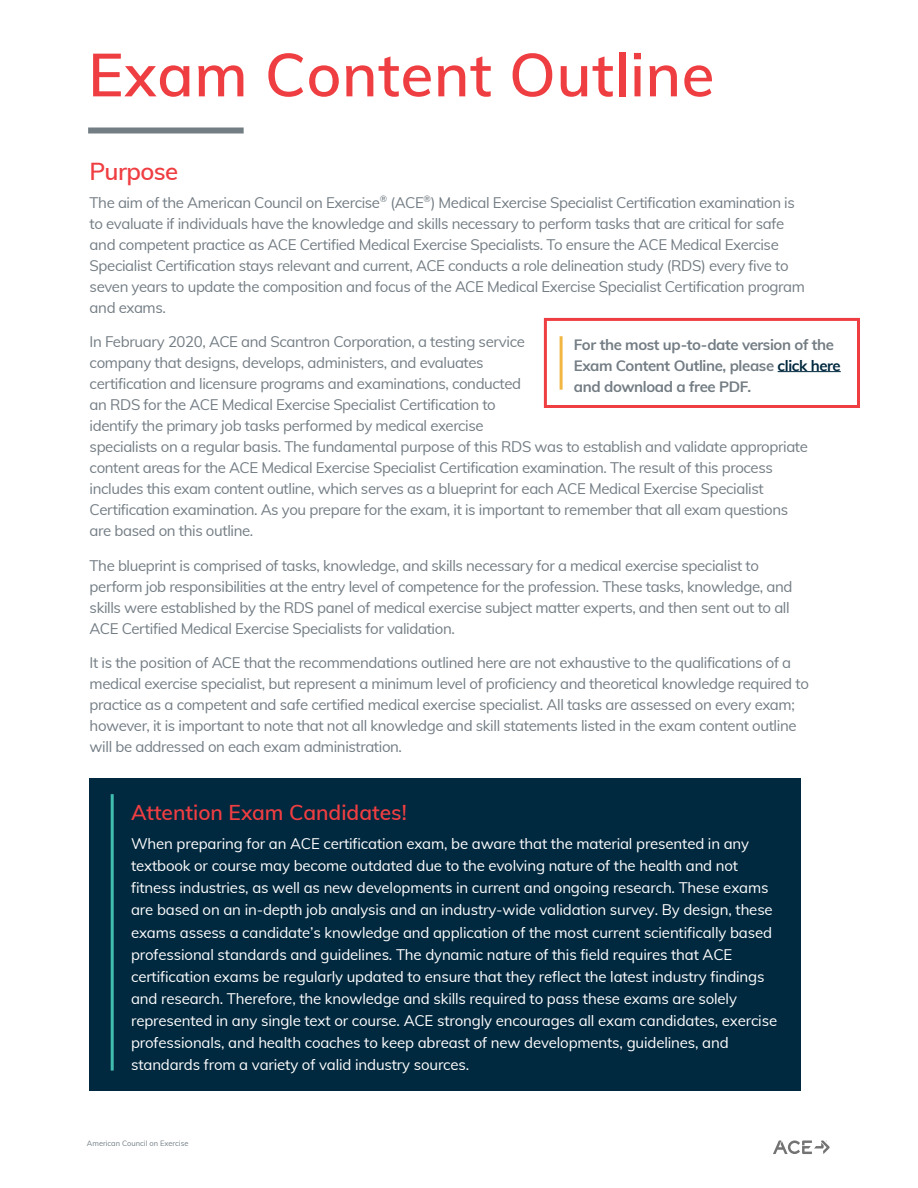
<style>
.page{position:relative;width:918px;height:1188px;background:#fff}
.page>*{position:absolute;margin:0;border:0;box-sizing:border-box;transform-origin:0 0}
.t1{font:600 60px "Muli";letter-spacing:.01em;color:#ef3e42}
.t2{font:600 24px "Muli";letter-spacing:-.025em;color:#ef3e42}
.t3{font:600 21px "Muli";color:#ef3e42}
.t4{font:15px/21px "Muli";letter-spacing:-.025em;color:#737d84}
.t5{font:15px/22.2px "Muli";letter-spacing:-.01em;color:#fff}
.t6{font:700 15px/21px "Muli";letter-spacing:-.025em;color:#737d84}
.t7{font:7.5px "Muli";color:#737d84}
.s1{color:#00283e}
</style>
<div class="page">
<svg style="left:773px;top:1140px;width:57px;height:14px"></svg>
<div style="left:89px;top:779px;width:712px;height:312px;background:#00283e"></div>
<hr style="left:111px;top:794px;width:3px;height:277px;background:#42beb1">
<hr style="left:778px;top:371px;width:63px;height:1px;background:#00283e">
<div style="left:544px;top:318px;width:316px;height:90px;border:3px solid #ef3e42"></div>
<hr style="left:560px;top:336px;width:3px;height:54px;background:#f2b643">
<div style="left:88px;top:128px;width:156px;height:6px;background:#737d84"></div>
<h1 class="t1" style="left:88px;top:31px;width:628px">Exam Content Outline</h1>
<h2 class="t2" style="left:90px;top:154px;width:90px">Purpose</h2>
<p class="t4" style="left:90px;top:191px;width:717px">The aim of the American Council on Exercise<sup>®</sup> (ACE<sup>®</sup>) Medical Exercise Specialist Certification examination is to evaluate if individuals have the knowledge and skills necessary to perform tasks that are critical for safe and competent practice as ACE Certified Medical Exercise Specialists. To ensure the ACE Medical Exercise Specialist Certification stays relevant and current, ACE conducts a role delineation study (RDS) every five to seven years to update the composition and focus of the ACE Medical Exercise Specialist Certification program and exams.</p>
<p class="t4" style="left:90px;top:331px;width:720px">In February 2020, ACE and Scantron Corporation, a testing service<br>company that designs, develops, administers, and evaluates<br>certification and licensure programs and examinations, conducted<br>an RDS for the ACE Medical Exercise Specialist Certification to<br>identify the primary job tasks performed by medical exercise<br>specialists on a regular basis. The fundamental purpose of this RDS was to establish and validate appropriate content areas for the ACE Medical Exercise Specialist Certification examination. The result of this process includes this exam content outline, which serves as a blueprint for each ACE Medical Exercise Specialist Certification examination. As you prepare for the exam, it is important to remember that all exam questions are based on this outline.</p>
<p class="t4" style="left:90px;top:554px;width:704px">The blueprint is comprised of tasks, knowledge, and skills necessary for a medical exercise specialist to perform job responsibilities at the entry level of competence for the profession. These tasks, knowledge, and skills were established by the RDS panel of medical exercise subject matter experts, and then sent out to all ACE Certified Medical Exercise Specialists for validation.</p>
<p class="t4" style="left:90px;top:652px;width:721px">It is the position of ACE that the recommendations outlined here are not exhaustive to the qualifications of a medical exercise specialist, but represent a minimum level of proficiency and theoretical knowledge required to practice as a competent and safe certified medical exercise specialist. All tasks are assessed on every exam; however, it is important to note that not all knowledge and skill statements listed in the exam content outline will be addressed on each exam administration.</p>
<p class="t6" style="left:574px;top:333px;width:268px">For the most up-to-date version of the<br>Exam Content Outline, please <span class="s1">click here </span>and download a free PDF.</p>
<h3 class="t3" style="left:131px;top:797px;width:277px">Attention Exam Candidates!</h3>
<p class="t5" style="left:131px;top:832px;width:648px">When preparing for an ACE certification exam, be aware that the material presented in any textbook or course may become outdated due to the evolving nature of the health and not fitness industries, as well as new developments in current and ongoing research. These exams are based on an in-depth job analysis and an industry-wide validation survey. By design, these exams assess a candidate’s knowledge and application of the most current scientifically based professional standards and guidelines. The dynamic nature of this field requires that ACE certification exams be regularly updated to ensure that they reflect the latest industry findings and research. Therefore, the knowledge and skills required to pass these exams are solely represented in any single text or course. ACE strongly encourages all exam candidates, exercise professionals, and health coaches to keep abreast of new developments, guidelines, and standards from a variety of valid industry sources.</p>
<p class="t7" style="left:87px;top:1138px;width:103px">American Council on Exercise</p>
</div>
